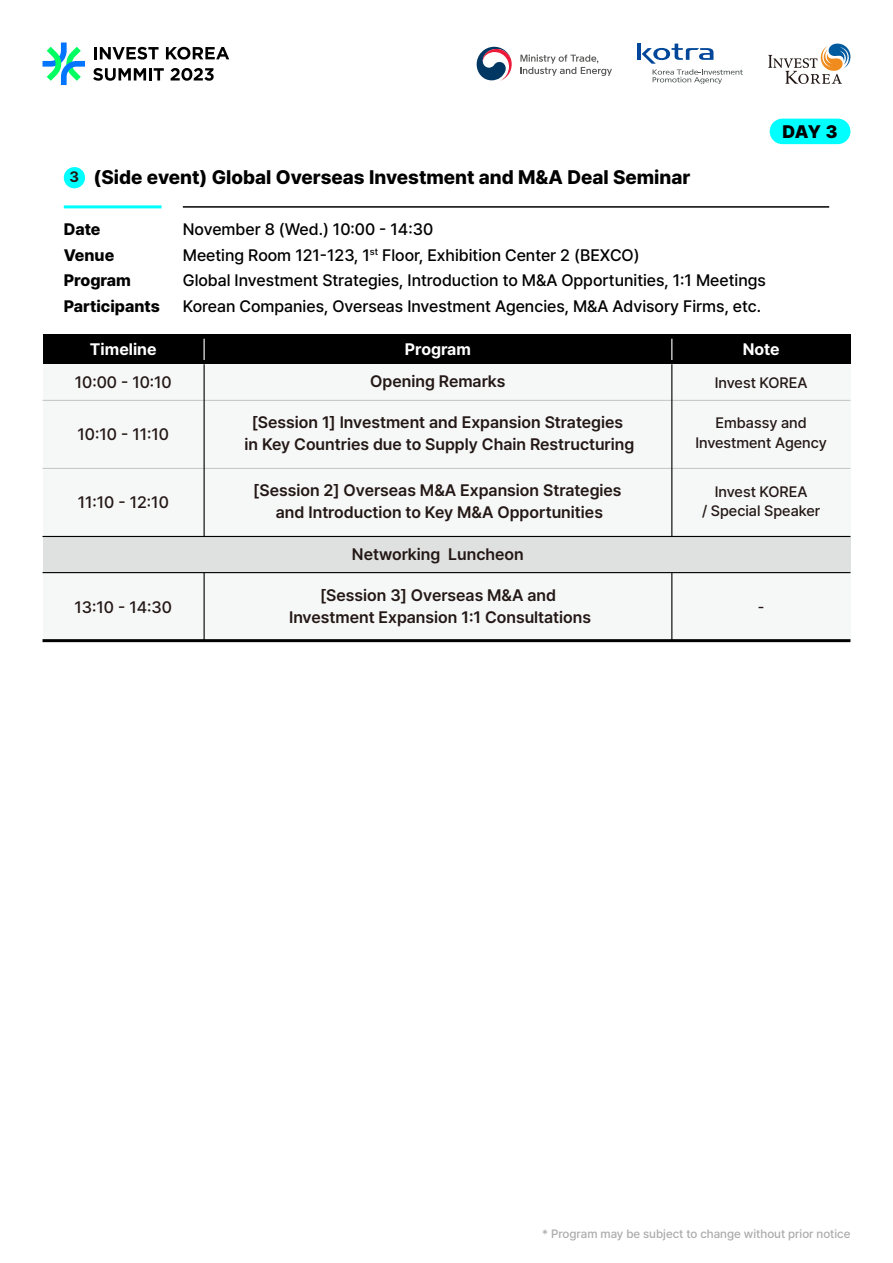
<style>
.page{position:relative;width:893px;height:1263px;background:#fff}
.page>*{position:absolute;margin:0;border:0;box-sizing:border-box;transform-origin:0 0}
.t1{font:800 19.5px "Pretendard";color:#000}
.t2{font:900 18px "Pretendard";color:#000}
.t3{font:600 16.5px/22.5px "Pretendard";color:#231815;text-align:center}
.t4{font:500 16.5px/25.5px "Pretendard";color:#000}
.t5{font:500 16.5px "Pretendard";color:#231815}
.t6{font:800 16.5px/25.5px "Pretendard";color:#000}
.t7{font:700 16.5px "Pretendard";color:#fff}
.t8{font:500 15px/19.5px "Pretendard";color:#231815;text-align:center}
.t9{font:500 12px "Pretendard";color:#595757}
.s1{font-weight:700;font-size:15px;color:#231815}
</style>
<div class="page">
<div style="left:770px;top:119px;width:80px;height:25px;background:#0ff;border-radius:13px"></div>
<div style="left:43px;top:364px;width:807px;height:277px;background:#f6f7f7"></div>
<div style="left:43px;top:536px;width:807px;height:37px;background:#dfe0e0"></div>
<div style="left:43px;top:334px;width:807px;height:30px;background:#000"></div>
<hr style="left:43px;top:400px;width:807px;height:1px;background:#c8c9c9">
<hr style="left:43px;top:468px;width:807px;height:1px;background:#c8c9c9">
<hr style="left:43px;top:536px;width:807px;height:1px;background:#000">
<hr style="left:43px;top:572px;width:807px;height:1px;background:#000">
<hr style="left:43px;top:639px;width:807px;height:3px;background:#000">
<svg style="left:204px;top:339px;width:1px;height:21px"></svg>
<svg style="left:671px;top:339px;width:1px;height:21px"></svg>
<hr style="left:204px;top:364px;width:1px;height:172px;background:#000">
<hr style="left:204px;top:573px;width:1px;height:68px;background:#000">
<hr style="left:671px;top:364px;width:1px;height:172px;background:#000">
<hr style="left:671px;top:573px;width:1px;height:68px;background:#000">
<div style="left:64px;top:167px;width:21px;height:21px;background:#0ff;border-radius:50%"></div>
<hr style="left:64px;top:205px;width:98px;height:3px;background:#0ff">
<hr style="left:183px;top:206px;width:646px;height:2px;background:#000">
<svg style="left:43px;top:43px;width:42px;height:42px"></svg>
<svg style="left:94px;top:47px;width:65px;height:13px"></svg>
<svg style="left:166px;top:47px;width:63px;height:13px"></svg>
<svg style="left:93px;top:68px;width:71px;height:13px"></svg>
<svg style="left:171px;top:68px;width:43px;height:13px"></svg>
<svg style="left:642px;top:44px;width:101px;height:40px"></svg>
<hr style="left:637px;top:44px;width:4px;height:16px;background:#004699">
<svg style="left:768px;top:43px;width:83px;height:41px"></svg>
<svg style="left:477px;top:47px;width:35px;height:34px"></svg>
<svg style="left:520px;top:54px;width:92px;height:22px"></svg>
<p class="t1" style="left:69px;top:162px;width:622px"><span class="s1">3</span> (Side event) Global Overseas Investment and M&amp;A Deal Seminar</p>
<p class="t6" style="left:64px;top:216px;width:98px">Date<br>Venue<br>Program<br>Participants</p>
<p class="t4" style="left:183px;top:216px;width:585px">November 8 (Wed.) 10:00 - 14:30<br>Meeting Room 121-123, 1<sup>st</sup> Floor, Exhibition Center 2 (BEXCO)<br>Global Investment Strategies, Introduction to M&amp;A Opportunities, 1:1 Meetings Korean Companies, Overseas Investment Agencies, M&amp;A Advisory Firms, etc.</p>
<p class="t2" style="left:782px;top:118px;width:56px">DAY 3</p>
<p class="t7" style="left:90px;top:337px;width:68px">Timeline</p>
<p class="t7" style="left:405px;top:337px;width:68px">Program</p>
<p class="t7" style="left:743px;top:337px;width:38px">Note</p>
<p class="t5" style="left:75px;top:371px;width:98px">10:00 - 10:10</p>
<p class="t3" style="left:370px;top:369px;width:137px">Opening Remarks</p>
<p class="t8" style="left:715px;top:372px;width:94px">Invest KOREA</p>
<p class="t3" style="left:244px;top:410px;width:391px">[Session 1] Investment and Expansion Strategies<br>in Key Countries due to Supply Chain Restructuring</p>
<p class="t5" style="left:78px;top:423px;width:93px">10:10 - 11:10</p>
<p class="t8" style="left:695px;top:413px;width:133px">Embassy and<br>Investment Agency</p>
<p class="t3" style="left:253px;top:478px;width:370px">[Session 2] Overseas M&amp;A Expansion Strategies and Introduction to Key M&amp;A Opportunities</p>
<p class="t3" style="left:352px;top:543px;width:173px">Networking Luncheon</p>
<p class="t5" style="left:78px;top:491px;width:93px">11:10 - 12:10</p>
<p class="t8" style="left:702px;top:481px;width:120px">Invest KOREA<br>/ Special Speaker</p>
<p class="t3" style="left:289px;top:583px;width:304px">[Session 3] Overseas M&amp;A and<br>Investment Expansion 1:1 Consultations</p>
<p class="t5" style="left:75px;top:596px;width:99px">13:10 - 14:30</p>
<p class="t8" style="left:758px;top:596px;width:8px">-</p>
<p class="t9" style="left:542px;top:1225px;width:310px">* Program may be subject to change without prior notice</p>
</div>
